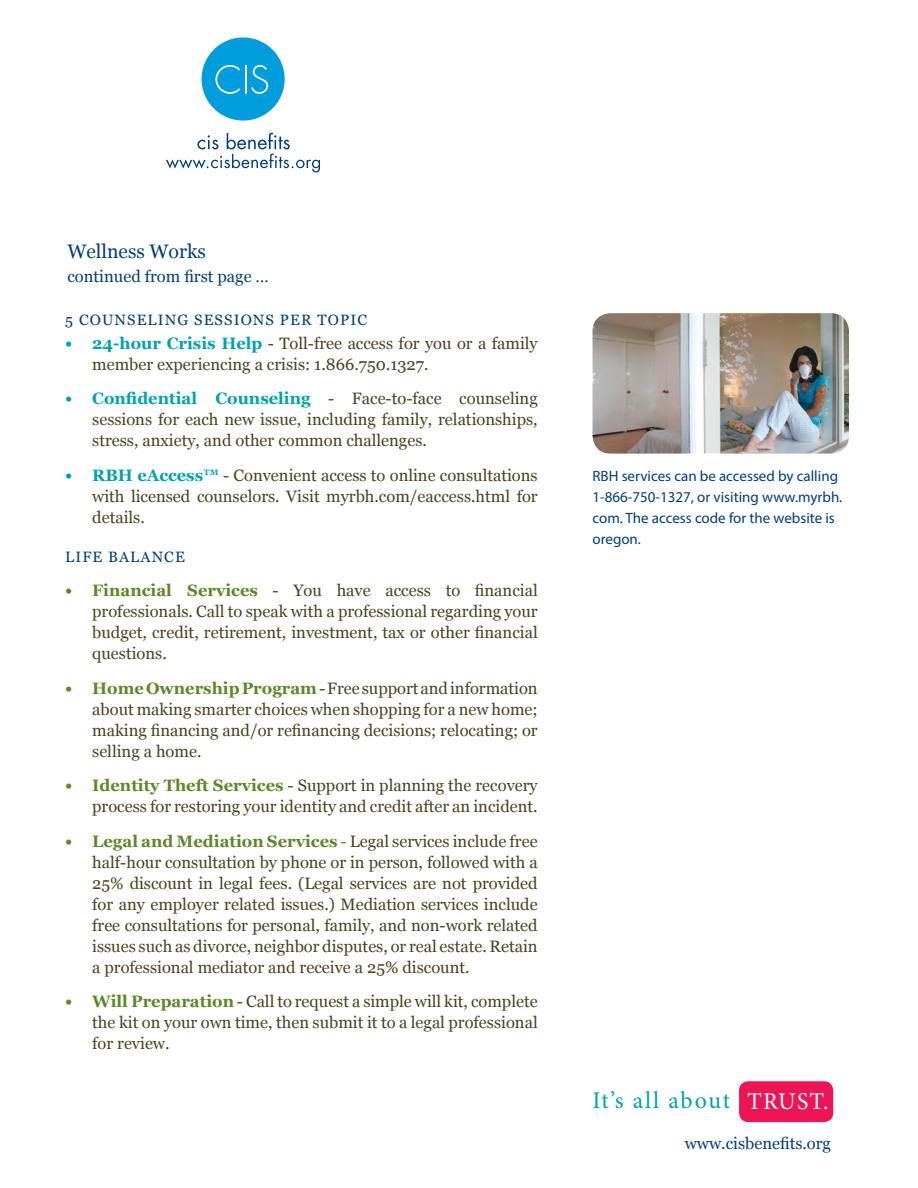
<style>
.page{position:relative;width:918px;height:1188px;background:#fff}
.page>*{position:absolute;margin:0;border:0;box-sizing:border-box;transform-origin:0 0}
.t1{font:24px "Minion Pro";letter-spacing:.065em;color:#00a1b0}
.t2{font:24px "Minion Pro";letter-spacing:.045em;color:#fff}
.t3{font:19.5px "Georgia";color:#003e79}
.t4{font:16.5px/21px "Georgia";color:#484320;text-align:justify}
.t5{font:16.5px "Georgia";color:#003e79}
.t6{font:15px/21px "Myriad Pro";color:#003e79}
.t7{font:15px "Georgia";letter-spacing:.075em;color:#003e79}
.s1{font-weight:700;color:#00a1b0}
.s2{font-weight:700;color:#5d8827}
.s3{color:#5d8827}
.s4{color:#914a2d}
</style>
<div class="page">
<div style="left:202px;top:37px;width:83px;height:84px;background:#009ddc;border-radius:50%"></div>
<svg style="left:166px;top:133px;width:154px;height:40px"></svg>
<svg style="left:215px;top:65px;width:24px;height:29px"></svg>
<hr style="left:245px;top:65px;width:2px;height:28px;background:#fff">
<svg style="left:251px;top:65px;width:17px;height:29px"></svg>
<div style="left:740px;top:1082px;width:93px;height:39px;background:#ed1556;border-radius:9px"></div>
<div style="left:739px;top:1081px;width:94px;height:41px;border:2px solid #ed1556;border-radius:9px"></div>
<img style="left:593px;top:313px;width:256px;height:141px">
<p class="t3" style="left:68px;top:239px;width:140px">Wellness Works</p>
<p class="t5" style="left:68px;top:267px;width:203px">continued from first page …</p>
<p class="t7" style="left:65px;top:310px;width:227px">5 counseling sessions per</p>
<p class="t7" style="left:317px;top:310px;width:51px">topic</p>
<p class="t4" style="left:92px;top:333px;width:447px;text-indent:-27px"><span class="s1">• 24-hour Crisis Help</span> - Toll-free access for you or a family member experiencing a crisis: 1.866.750.1327.</p>
<p class="t4" style="left:92px;top:388px;width:447px;text-indent:-27px"><span class="s1">• Confidential Counseling</span> - Face-to-face counseling sessions for each new issue, including family, relationships, stress, anxiety, and other common challenges.</p>
<p class="t4" style="left:92px;top:465px;width:447px;text-indent:-27px"><span class="s1">• RBH eAccess™</span> - Convenient access to online consultations with licensed counselors. Visit myrbh.com/eaccess.html for details.</p>
<p class="t7" style="left:65px;top:548px;width:10px">Lif</p>
<p class="t7" style="left:93px;top:548px;width:94px">e Balance</p>
<p class="t4" style="left:92px;top:580px;width:447px;text-indent:-27px"><span class="s2">• Financial Services</span> - You have access to financial professionals. Call to speak with a professional regarding your budget, credit, retirement, investment, tax or other financial questions.</p>
<p class="t4" style="left:92px;top:678px;width:447px;text-indent:-27px"><span class="s2">• HomeOwnershipProgram</span> - Free support and information about making smarter choices when shopping for a new home; making financing and/or refinancing decisions; relocating; or selling a home.</p>
<p class="t4" style="left:65px;top:775px;width:474px;text-align:right"><span class="s2">• Identity Theft Services</span> - Support in planning the recovery process for restoring your identity and credit after an incident.</p>
<p class="t4" style="left:92px;top:831px;width:447px;text-indent:-27px"><span class="s2">• Legal and Mediation Services</span> <span class="s3">-</span> Legal services include free half-hour consultation by phone or in person, followed with a 25% discount in legal fees. (Legal services are not provided for any employer related issues.) Mediation services include free consultations for personal, family, and non-work related issues such as divorce, neighbor disputes, or real estate. Retain a professional mediator and receive a 25% discount.</p>
<p class="t4" style="left:92px;top:992px;width:447px;text-indent:-27px"><span class="s2">• Will Preparation</span> - Call to request a simple will kit, complete the kit on your own time, then submit it to a legal professional for review.</p>
<p class="t6" style="left:593px;top:465px;width:251px">RBH services can be accessed by calling<br>1-866-750-1327, or visiting www.myrbh. com. The access code for the website is oregon.</p>
<h1 class="t1" style="left:593px;top:1085px;width:230px">It’s all about <span class="s4">TRUST.</span></h1>
<h1 class="t2" style="left:747px;top:1085px;width:83px">TRUST.</h1>
<p class="t5" style="left:685px;top:1133px;width:148px">www.cisbenefits.org</p>
</div>
